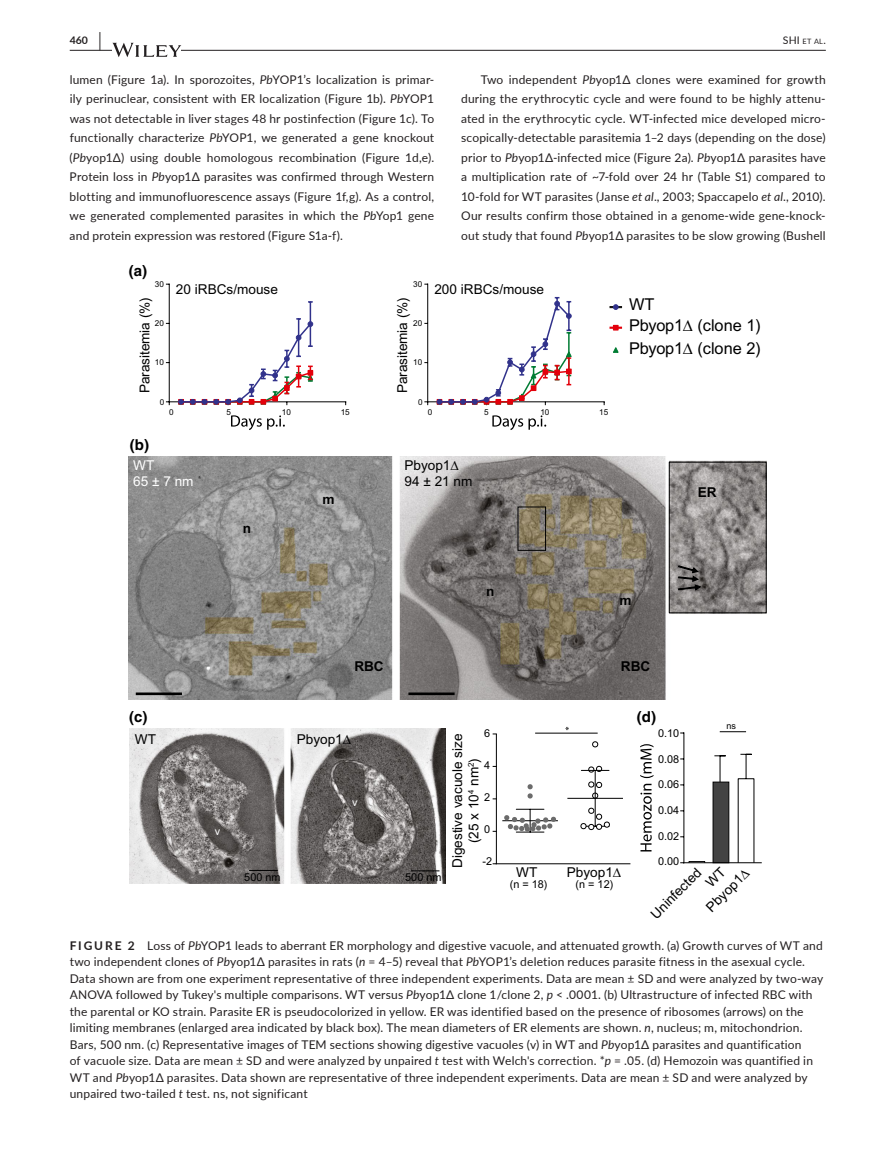
<style>
.page{position:relative;width:893px;height:1174px;background:#fff}
.page>*{position:absolute;margin:0;border:0;box-sizing:border-box;transform-origin:0 0}
.t1{font:16.35px/21.6px "Arial";letter-spacing:-.015em;color:#000}
.t2{font:700 15px "Helvetica";color:#000}
.t3{font:13.65px/16.4px "Arial";color:#000;text-align:center}
.t4{font:700 13.65px "Arial";color:#000}
.t5{font:13.65px/16.4px "Arial";color:#fff}
.t6{font:12px/19.5px "Lato";letter-spacing:.015em;color:#231f20;text-align:justify}
.t7{font:10.95px "Arial";color:#000}
.t8{font:10.95px "Arial";color:#fff}
.t9{font:10.5px "Lato";color:#231f20}
.t10{font:700 10.5px "Lato";color:#231f20}
.t11{font:9.15px "Arial";color:#000}
.t12{font:8.1px "Arial";letter-spacing:.005em;color:#000}
.s1{font-size:19.5px}
.s2{font-size:7.35px}
.s3{font-style:italic}
.s4{font-weight:700}
</style>
<div class="page">
<hr style="left:70px;top:50px;width:756px;height:1px;background:#231f20">
<svg style="left:112px;top:43px;width:69px;height:14px"></svg>
<img style="left:130px;top:728px;width:315px;height:155px">
<img style="left:129px;top:456px;width:638px;height:244px">
<hr style="left:169px;top:401px;width:177px;height:1px;background:#000">
<hr style="left:169px;top:283px;width:1px;height:119px;background:#000">
<svg style="left:178px;top:301px;width:136px;height:104px"></svg>
<hr style="left:427px;top:401px;width:178px;height:1px;background:#000">
<hr style="left:427px;top:283px;width:1px;height:119px;background:#000">
<svg style="left:437px;top:296px;width:136px;height:109px"></svg>
<svg style="left:609px;top:305px;width:13px;height:4px"></svg>
<svg style="left:609px;top:325px;width:13px;height:5px"></svg>
<svg style="left:613px;top:347px;width:5px;height:5px"></svg>
<div style="left:713px;top:781px;width:16px;height:82px;background:#212121"></div>
<svg style="left:714px;top:754px;width:40px;height:108px"></svg>
<hr style="left:683px;top:862px;width:79px;height:1px;background:#000">
<svg style="left:680px;top:861px;width:25px;height:2px"></svg>
<hr style="left:683px;top:732px;width:1px;height:131px;background:#000">
<svg style="left:720px;top:731px;width:26px;height:1px"></svg>
<div style="left:669px;top:462px;width:98px;height:151px;border:1px solid #000"></div>
<div style="left:517px;top:506px;width:29px;height:45px;border:1px solid #000"></div>
<svg style="left:677px;top:564px;width:26px;height:27px"></svg>
<hr style="left:408px;top:692px;width:47px;height:3px;background:#000">
<hr style="left:136px;top:692px;width:46px;height:3px;background:#000">
<hr style="left:496px;top:863px;width:134px;height:1px;background:#000">
<hr style="left:496px;top:734px;width:1px;height:129px;background:#000">
<hr style="left:502px;top:820px;width:56px;height:1px;background:#000">
<svg style="left:527px;top:784px;width:6px;height:14px"></svg>
<svg style="left:504px;top:809px;width:52px;height:24px"></svg>
<hr style="left:567px;top:798px;width:56px;height:1px;background:#000">
<svg style="left:580px;top:741px;width:30px;height:89px"></svg>
<hr style="left:535px;top:732px;width:63px;height:1px;background:#000">
<svg style="left:565px;top:726px;width:4px;height:4px"></svg>
<svg style="left:640px;top:744px;width:13px;height:107px"></svg>
<svg style="left:231px;top:415px;width:54px;height:15px"></svg>
<svg style="left:492px;top:415px;width:54px;height:15px"></svg>
<svg style="left:411px;top:870px;width:28px;height:1px"></svg>
<svg style="left:249px;top:870px;width:29px;height:1px"></svg>
<p class="t10" style="left:70px;top:33px;width:33px">460 <span class="s1">|</span></p>
<p class="t9" style="left:783px;top:33px;width:45px">SHI <span class="s2">et al</span>.</p>
<p class="t6" style="left:70px;top:69px;width:366px">lumen (Figure 1a). In sporozoites, <span class="s3">Pb</span>YOP1’s localization is primar&shy;ily perinuclear, consistent with ER localization (Figure 1b). <span class="s3">Pb</span>YOP1 was not detectable in liver stages 48 hr postinfection (Figure 1c). To functionally characterize <span class="s3">Pb</span>YOP1, we generated a gene knockout (<span class="s3">Pb</span>yop1∆) using double homologous recombination (Figure 1d,e).<br>Protein loss in <span class="s3">Pb</span>yop1∆ parasites was confirmed through Western blotting and immunofluorescence assays (Figure 1f,g). As a control, we generated complemented parasites in which the <span class="s3">Pb</span>Yop1 gene and protein expression was restored (Figure S1a-f).</p>
<p class="t6" style="left:461px;top:69px;width:366px;text-indent:20px">Two independent <span class="s3">Pb</span>yop1∆ clones were examined for growth during the erythrocytic cycle and were found to be highly attenu&shy;ated in the erythrocytic cycle. WT-infected mice developed micro&shy;scopically-detectable parasitemia 1–2 days (depending on the dose) prior to <span class="s3">Pb</span>yop1∆-infected mice (Figure 2a). <span class="s3">Pb</span>yop1∆ parasites have a multiplication rate of ~7-fold over 24 hr (Table S1) compared to 10-fold for WT parasites (Janse <span class="s3">et al</span>., 2003; Spaccapelo <span class="s3">et al</span>., 2010).<br>Our results confirm those obtained in a genome-wide gene-knock&shy;out study that found <span class="s3">Pb</span>yop1∆ parasites to be slow growing (Bushell</p>
<p class="t2" style="left:129px;top:261px;width:20px">(a)</p>
<p class="t3" style="left:136px;top:393px;width:97px;rotate:-90deg">Parasitemia (%)</p>
<p class="t12" style="left:155px;top:278px;width:11px">30</p>
<p class="t12" style="left:155px;top:318px;width:11px">20</p>
<p class="t12" style="left:155px;top:357px;width:11px">10</p>
<p class="t12" style="left:413px;top:278px;width:11px">30</p>
<p class="t3" style="left:176px;top:281px;width:104px">20 iRBCs/mouse</p>
<p class="t3" style="left:434px;top:281px;width:111px">200 iRBCs/mouse</p>
<p class="t3" style="left:394px;top:393px;width:97px;rotate:-90deg">Parasitemia (%)</p>
<p class="t12" style="left:413px;top:318px;width:11px">20</p>
<p class="t12" style="left:413px;top:357px;width:11px">10</p>
<p class="t12" style="left:160px;top:396px;width:6px">0</p>
<p class="t12" style="left:418px;top:396px;width:6px">0</p>
<p class="t2" style="left:130px;top:436px;width:21px">(b)</p>
<p class="t12" style="left:169px;top:406px;width:6px">0</p>
<p class="t12" style="left:226px;top:406px;width:6px">5</p>
<p class="t5" style="left:133px;top:457px;width:62px">WT<br>65 ± 7 nm</p>
<p class="t4" style="left:243px;top:518px;width:10px">n</p>
<p class="t12" style="left:282px;top:406px;width:11px">10</p>
<p class="t12" style="left:341px;top:406px;width:11px">15</p>
<p class="t4" style="left:323px;top:490px;width:14px">m</p>
<p class="t12" style="left:428px;top:406px;width:6px">0</p>
<p class="t12" style="left:484px;top:406px;width:6px">5</p>
<p class="t3" style="left:405px;top:457px;width:70px;text-align:left">Pbyop1∆<br>94 ± 21 nm</p>
<p class="t12" style="left:540px;top:406px;width:11px">10</p>
<p class="t12" style="left:599px;top:406px;width:11px">15</p>
<h1 class="t1" style="left:629px;top:294px;width:133px">WT<br>Pbyop1∆ (clone 1)<br>Pbyop1∆ (clone 2)</h1>
<p class="t4" style="left:698px;top:483px;width:20px">ER</p>
<p class="t4" style="left:486px;top:581px;width:10px">n</p>
<p class="t4" style="left:620px;top:591px;width:14px">m</p>
<p class="t4" style="left:354px;top:656px;width:31px">RBC</p>
<p class="t4" style="left:621px;top:656px;width:31px">RBC</p>
<p class="t2" style="left:129px;top:707px;width:20px">(c)</p>
<p class="t3" style="left:135px;top:731px;width:23px">WT</p>
<p class="t3" style="left:297px;top:731px;width:56px">Pbyop1∆</p>
<p class="t8" style="left:215px;top:823px;width:7px">v</p>
<p class="t7" style="left:244px;top:870px;width:38px">500 nm</p>
<p class="t8" style="left:352px;top:794px;width:7px">v</p>
<p class="t7" style="left:405px;top:870px;width:38px">500 nm</p>
<p class="t7" style="left:484px;top:725px;width:8px">6</p>
<p class="t3" style="left:449px;top:868px;width:136px;rotate:-90deg">Digestive vacuole size (25 x 10<sup>4</sup> nm<sup>2</sup>)</p>
<p class="t7" style="left:484px;top:757px;width:8px">4</p>
<p class="t7" style="left:484px;top:789px;width:8px">2</p>
<p class="t7" style="left:484px;top:822px;width:8px">0</p>
<p class="t7" style="left:483px;top:854px;width:11px">-2</p>
<p class="t3" style="left:516px;top:864px;width:23px">WT</p>
<p class="t7" style="left:510px;top:876px;width:39px">(n = 18)</p>
<p class="t3" style="left:567px;top:864px;width:56px">Pbyop1∆</p>
<p class="t7" style="left:575px;top:876px;width:39px">(n = 12)</p>
<p class="t2" style="left:637px;top:707px;width:21px">(d)</p>
<p class="t7" style="left:658px;top:725px;width:23px">0.10</p>
<p class="t11" style="left:726px;top:719px;width:11px">ns</p>
<p class="t7" style="left:658px;top:751px;width:23px">0.08</p>
<p class="t7" style="left:658px;top:777px;width:23px">0.06</p>
<p class="t7" style="left:658px;top:802px;width:23px">0.04</p>
<p class="t7" style="left:658px;top:828px;width:23px">0.02</p>
<p class="t7" style="left:658px;top:854px;width:23px">0.00</p>
<p class="t3" style="left:690px;top:891px;width:56px;line-height:17.1px;rotate:-45deg">WT<br>Pbyop1∆</p>
<p class="t3" style="left:647px;top:910px;width:67px;rotate:-45deg">Uninfected</p>
<p class="t6" style="left:70px;top:936px;width:755px;line-height:16.5px;text-align:left"><span class="s4">FIGURE 2</span> Loss of <span class="s3">Pb</span>YOP1 leads to aberrant ER morphology and digestive vacuole, and attenuated growth. (a) Growth curves of WT and two independent clones of <span class="s3">Pb</span>yop1∆ parasites in rats (<span class="s3">n</span> = 4–5) reveal that <span class="s3">Pb</span>YOP1’s deletion reduces parasite fitness in the asexual cycle.<br>Data shown are from one experiment representative of three independent experiments. Data are mean ± SD and were analyzed by two-way ANOVA followed by Tukey's multiple comparisons. WT versus <span class="s3">Pb</span>yop1∆ clone 1/clone 2, <span class="s3">p</span> &lt; .0001. (b) Ultrastructure of infected RBC with the parental or KO strain. Parasite ER is pseudocolorized in yellow. ER was identified based on the presence of ribosomes (arrows) on the limiting membranes (enlarged area indicated by black box). The mean diameters of ER elements are shown. <span class="s3">n</span>, nucleus; m, mitochondrion.<br>Bars, 500 nm. (c) Representative images of TEM sections showing digestive vacuoles (v) in WT and <span class="s3">Pb</span>yop1∆ parasites and quantification<br>of vacuole size. Data are mean ± SD and were analyzed by unpaired <span class="s3">t</span> test with Welch's correction. *<span class="s3">p</span> = .05. (d) Hemozoin was quantified in WT and <span class="s3">Pb</span>yop1∆ parasites. Data shown are representative of three independent experiments. Data are mean ± SD and were analyzed by unpaired two-tailed <span class="s3">t</span> test. ns, not significant</p>
</div>
